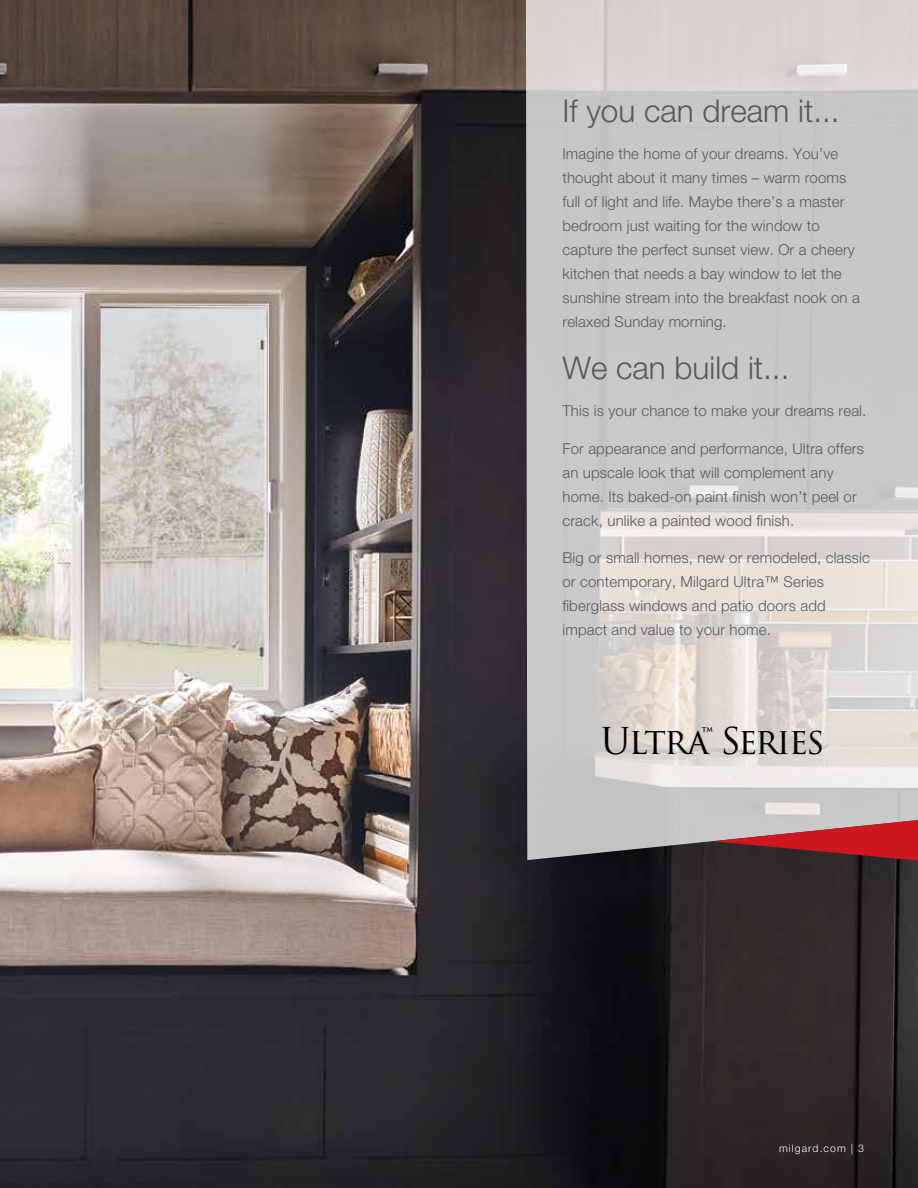
<style>
.page{position:relative;width:918px;height:1188px;background:#fff}
.page>*{position:absolute;margin:0;border:0;box-sizing:border-box;transform-origin:0 0}
.t1{font:36px "Trajan Pro 3";letter-spacing:-.06em;color:#000}
.t2{font:300 31.5px "Helvetica Neue";color:#58595b}
.t3{font:300 15px/24px "Helvetica Neue";letter-spacing:.01em;color:#58595b}
.t4{font:300 10.5px "Helvetica Neue";letter-spacing:.1em;color:#fff}
</style>
<div class="page">
<img style="left:0;top:0;width:918px;height:1188px">
<svg style="left:526px;top:0;width:392px;height:860px;background:#cfcccb"></svg>
<svg style="left:713px;top:820px;width:205px;height:41px;background:#a4484c"></svg>
<h2 class="t2" style="left:562px;top:91px;width:279px">If you can dream it...</h2>
<p class="t3" style="left:562px;top:142px;width:299px">Imagine the home of your dreams. You’ve thought about it many times – warm rooms full of light and life. Maybe there’s a master bedroom just waiting for the window to capture the perfect sunset view. Or a cheery kitchen that needs a bay window to let the sunshine stream into the breakfast nook on a relaxed Sunday morning.</p>
<h2 class="t2" style="left:562px;top:348px;width:228px">We can build it...</h2>
<p class="t3" style="left:562px;top:399px;width:305px">This is your chance to make your dreams real.</p>
<p class="t3" style="left:562px;top:436px;width:303px">For appearance and performance, Ultra offers an upscale look that will complement any home. Its baked-on paint finish won’t peel or crack, unlike a painted wood finish.</p>
<p class="t3" style="left:562px;top:546px;width:309px">Big or small homes, new or remodeled, classic or contemporary, Milgard Ultra™ Series fiberglass windows and patio doors add impact and value to your home.</p>
<h1 class="t1" style="left:601px;top:716px;width:225px">Ultra™ Series</h1>
<p class="t4" style="left:779px;top:1141px;width:86px">milgard.com | 3</p>
</div>
